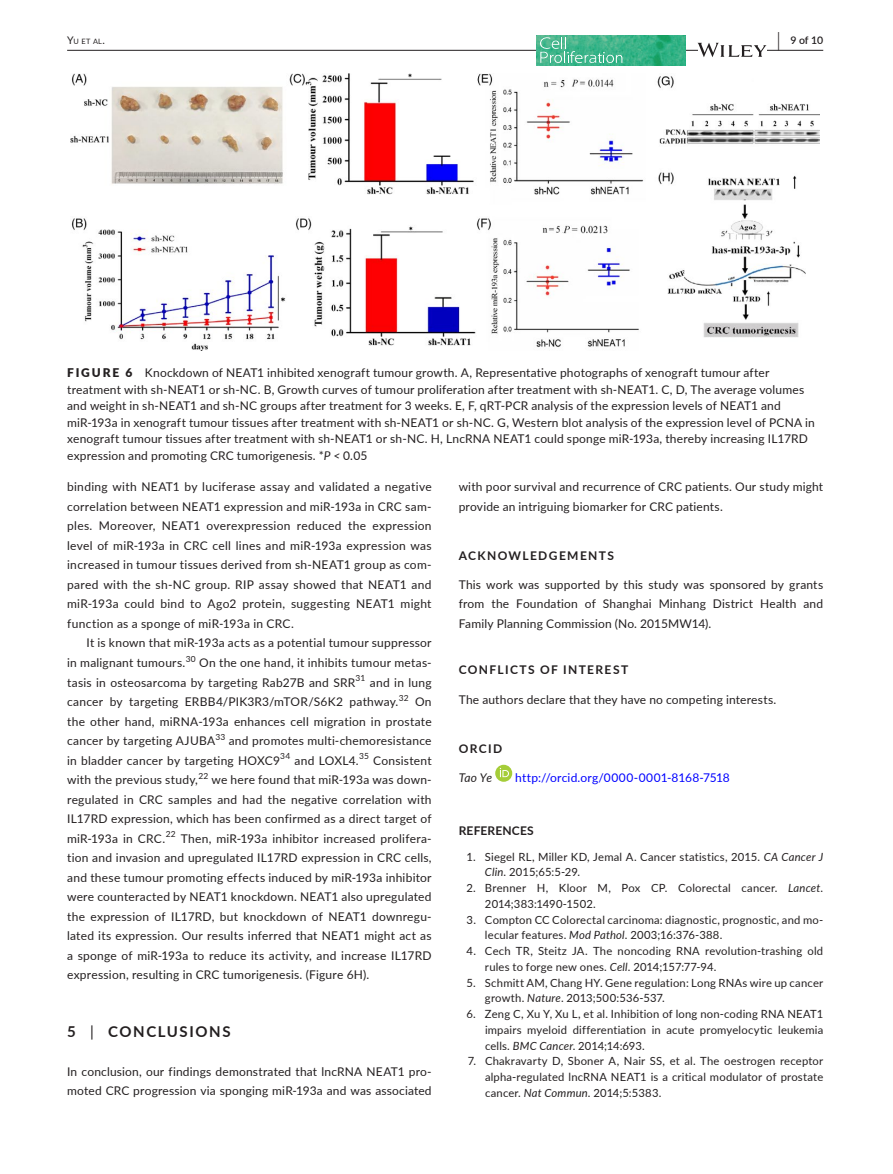
<style>
.page{position:relative;width:893px;height:1174px;background:#fff}
.page>*{position:absolute;margin:0;border:0;box-sizing:border-box;transform-origin:0 0}
.t1{font:600 19.5px "Lato";color:#231f20;scale:.48 1}
.t2{font:700 15px "Lato";letter-spacing:.11em;color:#231f20}
.t3{font:12px/19.5px "Lato";letter-spacing:.015em;color:#231f20;text-align:justify}
.t4{font:700 12px "Lato";letter-spacing:.11em;color:#231f20}
.t5{font:12px "Lato";letter-spacing:.015em;color:#00f}
.t6{font:700 12px "Lato";letter-spacing:.015em;color:#231f20}
.t7{font:italic 12px "Lato";color:#231f20}
.t8{font:11.25px/15.8px "Lato";letter-spacing:.015em;color:#231f20}
.t9{font:600 10.5px "Lato";color:#231f20}
.t10{font:7.35px "Lato";color:#231f20}
.s1{font-size:10.5px}
.s2{font-weight:900}
.s3{font-style:italic}
.s4{font-weight:400}
</style>
<div class="page">
<hr style="left:67px;top:50px;width:756px;height:1px;background:#231f20">
<img style="left:537px;top:35px;width:148px;height:30px">
<svg style="left:540px;top:37px;width:82px;height:26px;background:#5abf9a"></svg>
<svg style="left:697px;top:43px;width:69px;height:14px"></svg>
<svg style="left:495px;top:764px;width:17px;height:17px"></svg>
<svg style="left:500px;top:768px;width:9px;height:9px"></svg>
<img style="left:71px;top:73px;width:748px;height:277px">
<h1 class="t1" style="left:778px;top:26px;width:7px">|</h1>
<p class="t10" style="left:67px;top:36px;width:39px"><span class="s1">Y</span>U ET AL<span class="s1">.</span></p>
<p class="t9" style="left:790px;top:33px;width:34px">9 of 10</p>
<p class="t3" style="left:67px;top:364px;width:749px;line-height:16.5px;text-align:left"><span class="s2">FIGURE 6</span> Knockdown of NEAT1 inhibited xenograft tumour growth. A, Representative photographs of xenograft tumour after treatment with sh‐NEAT1 or sh‐NC. B, Growth curves of tumour proliferation after treatment with sh‐NEAT1. C, D, The average volumes and weight in sh‐NEAT1 and sh‐NC groups after treatment for 3 weeks. E, F, qRT‐PCR analysis of the expression levels of NEAT1 and miR‐193a in xenograft tumour tissues after treatment with sh‐NEAT1 or sh‐NC. G, Western blot analysis of the expression level of PCNA in xenograft tumour tissues after treatment with sh‐NEAT1 or sh‐NC. H, LncRNA NEAT1 could sponge miR‐193a, thereby increasing IL17RD expression and promoting CRC tumorigenesis. *<span class="s3">P &lt;</span> 0.05</p>
<p class="t3" style="left:67px;top:477px;width:366px">binding with NEAT1 by luciferase assay and validated a negative correlation between NEAT1 expression and miR‐193a in CRC sam‐ ples. Moreover, NEAT1 overexpression reduced the expression level of miR‐193a in CRC cell lines and miR‐193a expression was increased in tumour tissues derived from sh‐NEAT1 group as com‐ pared with the sh‐NC group. RIP assay showed that NEAT1 and miR‐193a could bind to Ago2 protein, suggesting NEAT1 might function as a sponge of miR‐193a in CRC.</p>
<p class="t3" style="left:67px;top:633px;width:366px;text-indent:20px">It is known that miR‐193a acts as a potential tumour suppressor in malignant tumours.<sup>30</sup> On the one hand, it inhibits tumour metas‐ tasis in osteosarcoma by targeting Rab27B and SRR<sup>31</sup> and in lung cancer by targeting ERBB4/PIK3R3/mTOR/S6K2 pathway.<sup>32</sup> On the other hand, miRNA‐193a enhances cell migration in prostate cancer by targeting AJUBA<sup>33</sup> and promotes multi‐chemoresistance in bladder cancer by targeting HOXC9<sup>34</sup> and LOXL4.<sup>35</sup> Consistent with the previous study,<sup>22</sup> we here found that miR‐193a was down‐ regulated in CRC samples and had the negative correlation with IL17RD expression, which has been confirmed as a direct target of miR‐193a in CRC.<sup>22</sup> Then, miR‐193a inhibitor increased prolifera‐ tion and invasion and upregulated IL17RD expression in CRC cells, and these tumour promoting effects induced by miR‐193a inhibitor were counteracted by NEAT1 knockdown. NEAT1 also upregulated the expression of IL17RD, but knockdown of NEAT1 downregu‐ lated its expression. Our results inferred that NEAT1 might act as a sponge of miR‐193a to reduce its activity, and increase IL17RD expression, resulting in CRC tumorigenesis. (Figure 6H).</p>
<p class="t2" style="left:67px;top:1020px;width:165px">5 <span class="s4">|</span> CONCLUSIONS</p>
<p class="t3" style="left:67px;top:1061px;width:366px">In conclusion, our findings demonstrated that lncRNA NEAT1 pro‐ moted CRC progression via sponging miR‐193a and was associated</p>
<p class="t3" style="left:459px;top:477px;width:366px">with poor survival and recurrence of CRC patients. Our study might provide an intriguing biomarker for CRC patients.</p>
<p class="t4" style="left:459px;top:546px;width:157px">ACKNOWLEDGEMENTS</p>
<p class="t3" style="left:459px;top:574px;width:366px">This work was supported by this study was sponsored by grants from the Foundation of Shanghai Minhang District Health and Family Planning Commission (No. 2015MW14).</p>
<p class="t4" style="left:459px;top:661px;width:171px">CONFLICTS OF INTEREST</p>
<p class="t3" style="left:459px;top:689px;width:319px">The authors declare that they have no competing interests.</p>
<p class="t4" style="left:459px;top:739px;width:45px">ORCID</p>
<p class="t7" style="left:459px;top:769px;width:35px">Tao Ye</p>
<p class="t5" style="left:515px;top:769px;width:216px">http://orcid.org/0000-0001-8168-7518</p>
<p class="t6" style="left:459px;top:822px;width:77px">REFERENCES</p>
<p class="t8" style="left:485px;top:848px;width:340px;text-indent:-18px">1. Siegel RL, Miller KD, Jemal A. Cancer statistics, 2015. <span class="s3">CA Cancer J<br>Clin</span>. 2015;65:5‐29.</p>
<p class="t8" style="left:485px;top:879px;width:340px;text-indent:-18px">2. Brenner H, Kloor M, Pox CP. Colorectal cancer. <span class="s3">Lancet</span>.<br>2014;383:1490‐1502.</p>
<p class="t8" style="left:485px;top:911px;width:340px;text-indent:-18px">3. Compton CC Colorectal carcinoma: diagnostic, prognostic, and mo‐ lecular features. <span class="s3">Mod Pathol</span>. 2003;16:376‐388.</p>
<p class="t8" style="left:485px;top:942px;width:340px;text-indent:-18px">4. Cech TR, Steitz JA. The noncoding RNA revolution‐trashing old rules to forge new ones. <span class="s3">Cell</span>. 2014;157:77‐94.</p>
<p class="t8" style="left:485px;top:974px;width:340px;text-indent:-18px">5. Schmitt AM, Chang HY. Gene regulation: Long RNAs wire up cancer growth. <span class="s3">Nature</span>. 2013;500:536‐537.</p>
<p class="t8" style="left:485px;top:1005px;width:340px;text-align:justify;text-indent:-18px">6. Zeng C, Xu Y, Xu L, et al. Inhibition of long non‐coding RNA NEAT1 impairs myeloid differentiation in acute promyelocytic leukemia cells. <span class="s3">BMC Cancer</span>. 2014;14:693.</p>
<p class="t8" style="left:485px;top:1053px;width:340px;text-align:justify;text-indent:-17px">7. Chakravarty D, Sboner A, Nair SS, et al. The oestrogen receptor alpha‐regulated lncRNA NEAT1 is a critical modulator of prostate cancer. <span class="s3">Nat Commun</span>. 2014;5:5383.</p>
</div>
